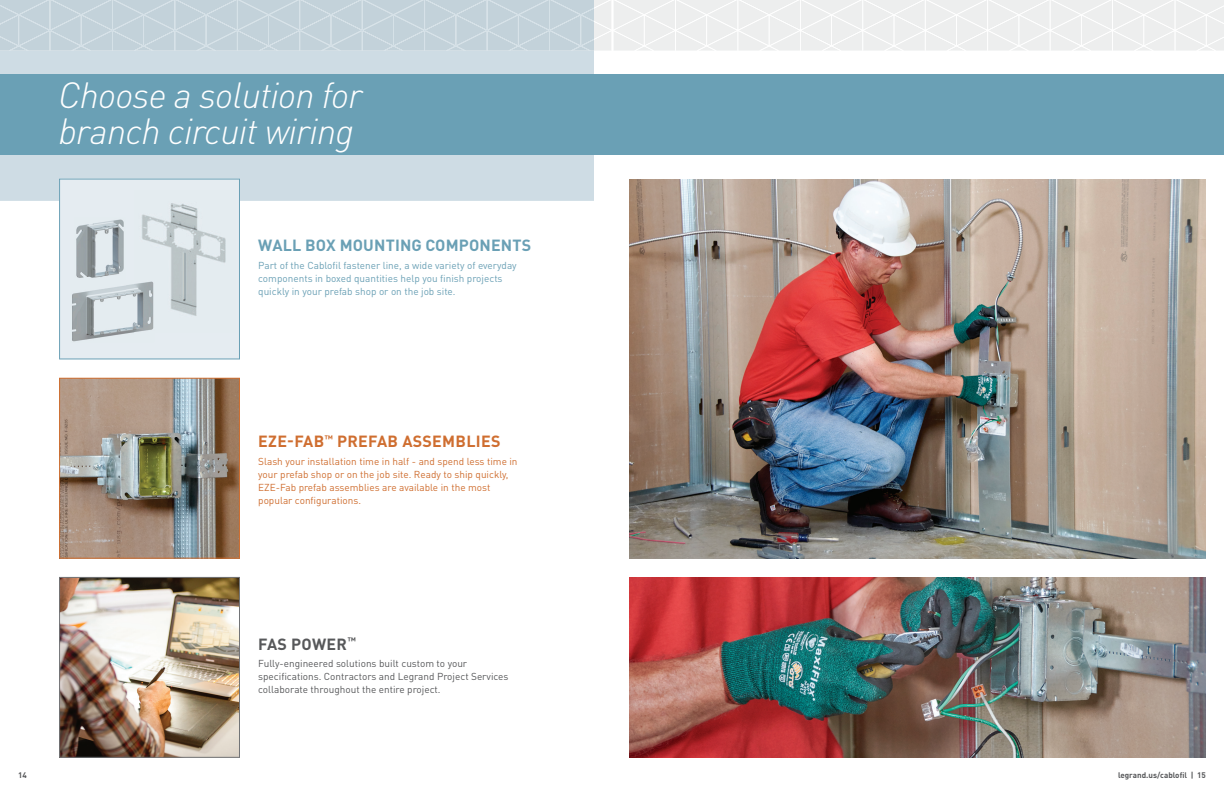
<style>
.page{position:relative;width:1224px;height:792px;background:#fff}
.page>*{position:absolute;margin:0;border:0;box-sizing:border-box;transform-origin:0 0}
.t1{font:italic 300 36px/36px "DIN Pro";letter-spacing:-.02em;color:#fff}
.t2{font:700 16px "DIN Pro";letter-spacing:.01em;color:#6aa0b5}
.t3{font:700 16px "DIN Pro";letter-spacing:.02em;color:#cf6e30}
.t4{font:700 16px "DIN Pro";letter-spacing:.02em;color:#57585a}
.t5{font:10px/13px "DIN Pro";color:#cf6e30}
.t6{font:10px/13px "DIN Pro";color:#6aa0b5}
.t7{font:10px/13px "DIN Pro";color:#57585a}
.t8{font:700 8px "DIN Pro";color:#57585a}
</style>
<div class="page">
<div style="left:0;top:51px;width:594px;height:150px;background:#cedce4"></div>
<div style="left:0;top:74px;width:1224px;height:81px;background:#6aa0b5"></div>
<svg style="left:0;top:0;width:1224px;height:51px;background:#dae2e6"></svg>
<img style="left:61px;top:380px;width:177px;height:177px">
<div style="left:59px;top:378px;width:181px;height:181px;border:1px solid #cf6e30"></div>
<img style="left:630px;top:179px;width:576px;height:379px">
<img style="left:630px;top:577px;width:576px;height:180px">
<img style="left:61px;top:579px;width:177px;height:177px">
<div style="left:59px;top:577px;width:181px;height:181px;border:1px solid #727477"></div>
<div style="left:59px;top:179px;width:181px;height:180px;background:#e5ecf1"></div>
<img style="left:74px;top:218px;width:52px;height:61px">
<img style="left:70px;top:280px;width:84px;height:62px">
<img style="left:134px;top:191px;width:101px;height:141px">
<img style="left:134px;top:280px;width:20px;height:52px">
<h1 class="t1" style="left:58px;top:76px;width:305px">Choose a solution for branch circuit wiring</h1>
<h2 class="t2" style="left:258px;top:235px;width:274px">WALL BOX MOUNTING COMPONENTS</h2>
<p class="t6" style="left:258px;top:258px;width:260px">Part of the Cablofil fastener line, a wide variety of everyday components in boxed quantities help you finish projects quickly in your prefab shop or on the job site.</p>
<h2 class="t3" style="left:258px;top:431px;width:244px">EZE-FAB<sup>™</sup> PREFAB ASSEMBLIES</h2>
<p class="t5" style="left:258px;top:454px;width:261px">Slash your installation time in half - and spend less time in your prefab shop or on the job site. Ready to ship quickly, EZE-Fab prefab assemblies are available in the most popular configurations.</p>
<h2 class="t4" style="left:258px;top:633px;width:99px">FAS POWER<sup>™</sup></h2>
<p class="t7" style="left:258px;top:657px;width:252px">Fully-engineered solutions built custom to your specifications. Contractors and Legrand Project Services collaborate throughout the entire project.</p>
<p class="t8" style="left:18px;top:769px;width:10px">14</p>
<p class="t8" style="left:1118px;top:769px;width:89px">legrand.us/cablofil | 15</p>
</div>
